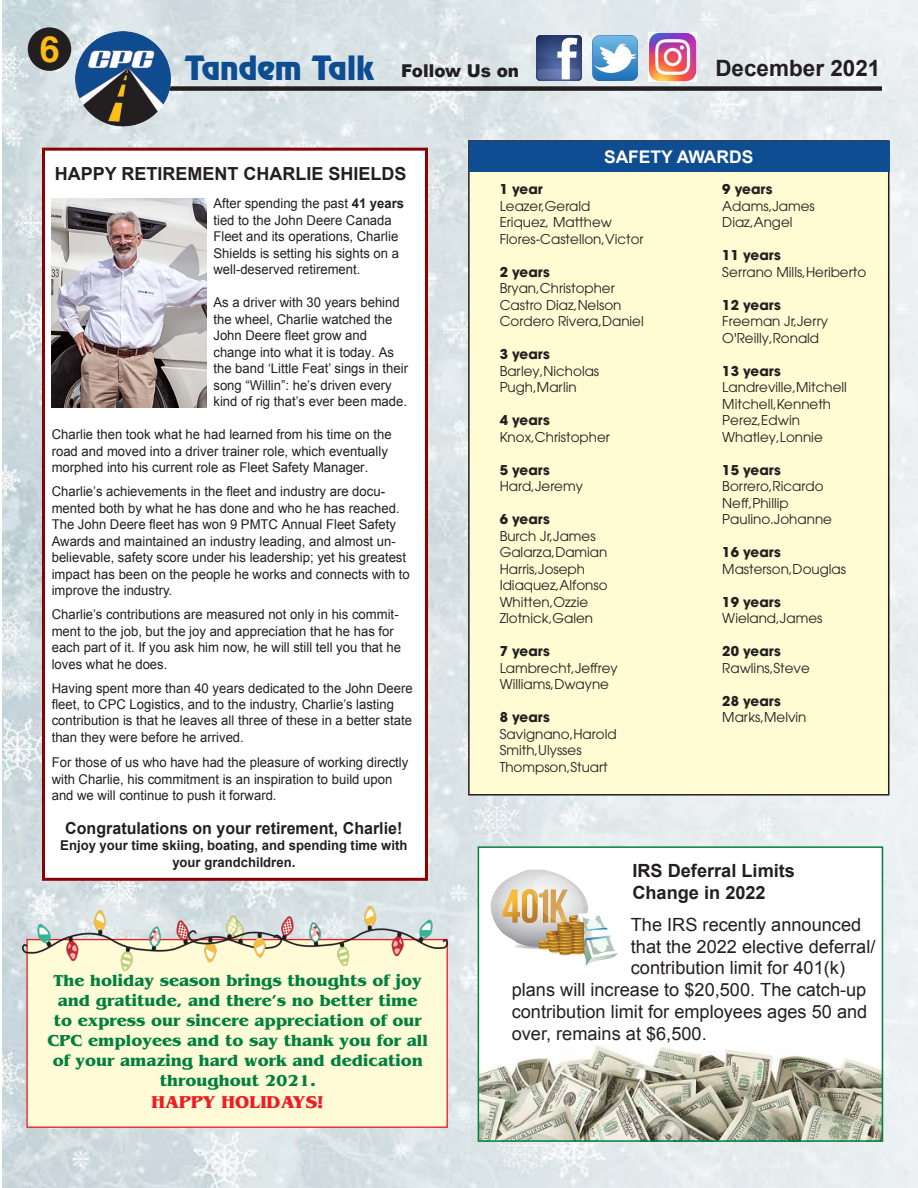
<style>
.page{position:relative;width:918px;height:1188px;background:#fff}
.page>*{position:absolute;margin:0;border:0;box-sizing:border-box;transform-origin:0 0}
.t1{font:700 36px "Helvetica";color:#fdbc12}
.t2{font:30px "Revue";color:#0f4d92}
.t3{font:700 22.5px "Arial";color:#231f20}
.t4{font:18.15px "Arial";color:#231f20}
.t5{font:700 18.15px/21.8px "Arial";color:#231f20}
.t6{font:700 18px "Arial";color:#231f20}
.t7{font:700 18px "Benguiat";color:#ee1d23}
.t8{font:900 17.7px "Arial";color:#231f20;scale:.95 1}
.t9{font:700 17.4px "Arial";color:#fff}
.t10{font:700 16.65px/20px "Benguiat";color:#00803f;text-align:center}
.t11{font:700 16.5px "Arial";color:#231f20}
.t12{font:13.5px/16.5px "Arial";color:#231f20}
.t13{font:13.5px "ITC Avant Garde Pro";color:#231f20}
.t14{font:700 13.5px "ITC Avant Garde Pro";color:#231f20}
.t15{font:700 13.5px/16.5px "Arial";color:#231f20;text-align:center}
.s1{font-weight:700}
</style>
<div class="page">
<img style="left:3px;top:0;width:915px;height:1188px">
<img style="left:481px;top:849px;width:399px;height:290px">
<div style="left:478px;top:846px;width:405px;height:296px;border:2px solid #00803f"></div>
<div style="left:28px;top:27px;width:43px;height:44px;background:#231f20;border-radius:50%"></div>
<div style="left:99px;top:86px;width:783px;height:5px;background:#231f20"></div>
<img style="left:76px;top:31px;width:95px;height:96px">
<div style="left:468px;top:140px;width:421px;height:656px;background:#fffbd2;border:2px solid #231f20"></div>
<div style="left:469px;top:142px;width:420px;height:30px;background:#0f4d92"></div>
<img style="left:536px;top:35px;width:45px;height:45px">
<img style="left:592px;top:35px;width:45px;height:45px">
<img style="left:648px;top:33px;width:49px;height:49px">
<div style="left:26px;top:939px;width:422px;height:189px;background:#fffbd6;border:1px solid #ee1d23"></div>
<img style="left:23px;top:911px;width:166px;height:59px">
<img style="left:189px;top:906px;width:259px;height:60px">
<div style="left:42px;top:148px;width:386px;height:733px;background:#fff;border:3px solid #8b0202"></div>
<img style="left:52px;top:198px;width:155px;height:210px">
<img style="left:489px;top:870px;width:129px;height:96px">
<p class="t1" style="left:40px;top:20px;width:22px">6</p>
<p class="t2" style="left:185px;top:48px;width:190px">Tandem Talk</p>
<p class="t3" style="left:715px;top:52px;width:167px">December 2021</p>
<p class="t8" style="left:401px;top:58px;width:126px">Follow Us on</p>
<p class="t9" style="left:604px;top:144px;width:151px">SAFETY AWARDS</p>
<p class="t6" style="left:55px;top:161px;width:353px">HAPPY RETIREMENT CHARLIE SHIELDS</p>
<p class="t12" style="left:213px;top:195px;width:192px">After spending the past <span class="s1">41 years </span>tied to the John Deere Canada<br>Fleet and its operations, Charlie<br>Shields is setting his sights on a well-deserved retirement.</p>
<p class="t12" style="left:213px;top:294px;width:196px">As a driver with 30 years behind the wheel, Charlie watched the<br>John Deere fleet grow and change into what it is today. As the band ‘Little Feat’ sings in their song “Willin”: he’s driven every kind of rig that’s ever been made.</p>
<p class="t12" style="left:52px;top:426px;width:341px">Charlie then took what he had learned from his time on the road and moved into a driver trainer role, which eventually morphed into his current role as Fleet Safety Manager.</p>
<p class="t12" style="left:52px;top:483px;width:360px">Charlie’s achievements in the fleet and industry are docu&shy;mented both by what he has done and who he has reached.<br>The John Deere fleet has won 9 PMTC Annual Fleet Safety Awards and maintained an industry leading, and almost un&shy;believable, safety score under his leadership; yet his greatest impact has been on the people he works and connects with to improve the industry.</p>
<p class="t12" style="left:52px;top:606px;width:351px">Charlie’s contributions are measured not only in his commit&shy;ment to the job, but the joy and appreciation that he has for each part of it. If you ask him now, he will still tell you that he loves what he does.</p>
<p class="t12" style="left:52px;top:680px;width:363px">Having spent more than 40 years dedicated to the John Deere fleet, to CPC Logistics, and to the industry, Charlie’s lasting contribution is that he leaves all three of these in a better state than they were before he arrived.</p>
<p class="t12" style="left:52px;top:755px;width:358px">For those of us who have had the pleasure of working directly with Charlie, his commitment is an inspiration to build upon and we will continue to push it forward.</p>
<p class="t11" style="left:65px;top:816px;width:339px">Congratulations on your retirement, Charlie!</p>
<p class="t15" style="left:60px;top:837px;width:349px">Enjoy your time skiing, boating, and spending time with your grandchildren.</p>
<p class="t10" style="left:47px;top:971px;width:382px">The holiday season brings thoughts of joy and gratitude, and there’s no better time to express our sincere appreciation of our CPC employees and to say thank you for all of your amazing hard work and dedication throughout 2021.</p>
<p class="t7" style="left:151px;top:1091px;width:174px">HAPPY HOLIDAYS!</p>
<p class="t14" style="left:500px;top:180px;width:45px">1 year</p>
<p class="t13" style="left:500px;top:197px;width:92px">Leazer,Gerald</p>
<p class="t13" style="left:500px;top:214px;width:114px">Eriquez, Matthew</p>
<p class="t13" style="left:500px;top:230px;width:146px">Flores-Castellon,Victor</p>
<p class="t14" style="left:500px;top:263px;width:52px">2 years</p>
<p class="t13" style="left:500px;top:280px;width:117px">Bryan,Christopher</p>
<p class="t13" style="left:500px;top:296px;width:123px">Castro Diaz,Nelson</p>
<p class="t13" style="left:500px;top:313px;width:146px">Cordero Rivera,Daniel</p>
<p class="t14" style="left:500px;top:345px;width:52px">3 years</p>
<p class="t13" style="left:500px;top:362px;width:101px">Barley,Nicholas</p>
<p class="t13" style="left:500px;top:379px;width:78px">Pugh,Marlin</p>
<p class="t14" style="left:500px;top:411px;width:52px">4 years</p>
<p class="t13" style="left:500px;top:428px;width:112px">Knox,Christopher</p>
<p class="t14" style="left:500px;top:461px;width:52px">5 years</p>
<p class="t13" style="left:500px;top:478px;width:85px">Hard,Jeremy</p>
<p class="t14" style="left:500px;top:510px;width:52px">6 years</p>
<p class="t13" style="left:500px;top:527px;width:97px">Burch Jr,James</p>
<p class="t13" style="left:500px;top:544px;width:109px">Galarza,Damian</p>
<p class="t13" style="left:500px;top:560px;width:87px">Harris,Joseph</p>
<p class="t13" style="left:500px;top:577px;width:109px">Idiaquez,Alfonso</p>
<p class="t13" style="left:500px;top:593px;width:90px">Whitten,Ozzie</p>
<p class="t13" style="left:500px;top:610px;width:95px">Zlotnick,Galen</p>
<p class="t14" style="left:500px;top:642px;width:52px">7 years</p>
<p class="t13" style="left:500px;top:659px;width:120px">Lambrecht,Jeffrey</p>
<p class="t13" style="left:500px;top:676px;width:111px">Williams,Dwayne</p>
<p class="t14" style="left:500px;top:708px;width:52px">8 years</p>
<p class="t13" style="left:500px;top:725px;width:118px">Savignano,Harold</p>
<p class="t13" style="left:500px;top:742px;width:83px">Smith,Ulysses</p>
<p class="t13" style="left:500px;top:758px;width:110px">Thompson,Stuart</p>
<p class="t14" style="left:722px;top:180px;width:52px">9 years</p>
<p class="t13" style="left:722px;top:197px;width:94px">Adams,James</p>
<p class="t13" style="left:722px;top:214px;width:72px">Diaz,Angel</p>
<p class="t14" style="left:722px;top:246px;width:60px">11 years</p>
<p class="t13" style="left:722px;top:263px;width:145px">Serrano Mills,Heriberto</p>
<p class="t14" style="left:722px;top:296px;width:60px">12 years</p>
<p class="t13" style="left:722px;top:313px;width:107px">Freeman Jr,Jerry</p>
<p class="t13" style="left:722px;top:329px;width:98px">O'Reilly,Ronald</p>
<p class="t14" style="left:722px;top:362px;width:60px">13 years</p>
<p class="t13" style="left:722px;top:379px;width:126px">Landreville,Mitchell</p>
<p class="t13" style="left:722px;top:395px;width:110px">Mitchell,Kenneth</p>
<p class="t13" style="left:722px;top:412px;width:79px">Perez,Edwin</p>
<p class="t13" style="left:722px;top:428px;width:102px">Whatley,Lonnie</p>
<p class="t14" style="left:722px;top:461px;width:60px">15 years</p>
<p class="t13" style="left:722px;top:478px;width:103px">Borrero,Ricardo</p>
<p class="t13" style="left:722px;top:494px;width:68px">Neff,Phillip</p>
<p class="t13" style="left:722px;top:511px;width:111px">Paulino.Johanne</p>
<p class="t14" style="left:722px;top:543px;width:60px">16 years</p>
<p class="t13" style="left:722px;top:560px;width:125px">Masterson,Douglas</p>
<p class="t14" style="left:722px;top:593px;width:60px">19 years</p>
<p class="t13" style="left:722px;top:610px;width:102px">Wieland,James</p>
<p class="t14" style="left:722px;top:642px;width:60px">20 years</p>
<p class="t13" style="left:722px;top:659px;width:89px">Rawlins,Steve</p>
<p class="t14" style="left:722px;top:692px;width:60px">28 years</p>
<p class="t13" style="left:722px;top:709px;width:86px">Marks,Melvin</p>
<p class="t5" style="left:632px;top:860px;width:164px">IRS Deferral Limits<br>Change in 2022</p>
<p class="t4" style="left:631px;top:912px;width:232px">The IRS recently announced</p>
<p class="t4" style="left:631px;top:934px;width:246px">that the 2022 elective deferral/</p>
<p class="t4" style="left:631px;top:956px;width:216px">contribution limit for 401(k)</p>
<p class="t4" style="left:512px;top:978px;width:356px">plans will increase to $20,500. The catch-up</p>
<p class="t4" style="left:512px;top:1000px;width:357px">contribution limit for employees ages 50 and</p>
<p class="t4" style="left:512px;top:1022px;width:197px">over, remains at $6,500.</p>
</div>
